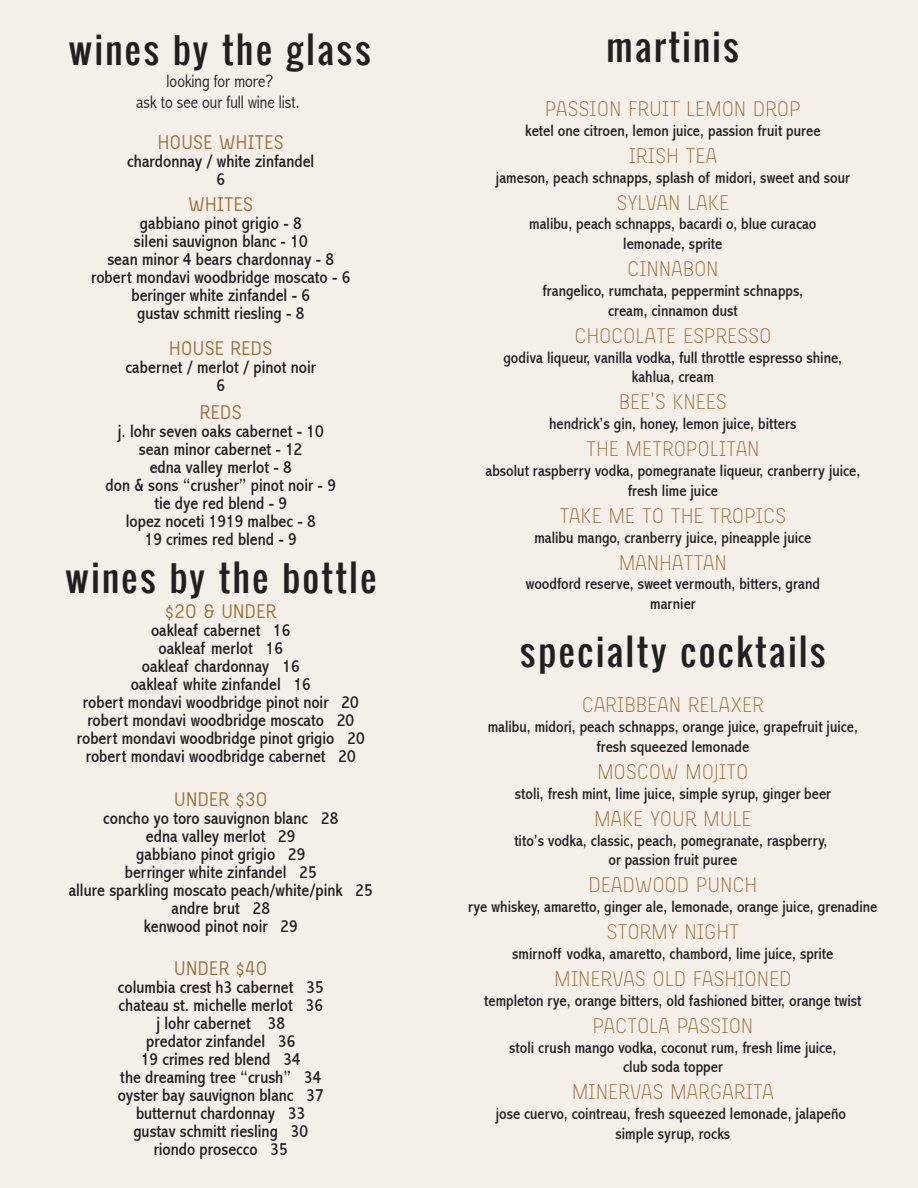
<style>
.page{position:relative;width:918px;height:1188px;background:#f4efe9}
.page>*{position:absolute;margin:0;border:0;box-sizing:border-box;transform-origin:0 0}
.t1{font:36px "Oswald";letter-spacing:.05em;color:#231f20}
.t2{font:300 22.5px "Beauchef";letter-spacing:.05em;color:#9a703a}
.t3{font:21px "Beauchef";letter-spacing:.05em;color:#9a703a}
.t4{font:condensed 18px/18px "Abadi";color:#231f20;text-align:center}
.t5{font:300 condensed 18px/21.6px "Abadi";color:#231f20;text-align:center}
.t6{font:condensed 16.5px/19.8px "Abadi";color:#231f20;text-align:center}
</style>
<div class="page">
<h1 class="t1" style="left:68px;top:22px;width:305px">wines by the glass</h1>
<p class="t5" style="left:136px;top:70px;width:165px">looking for more?<br>ask to see our full wine list.</p>
<p class="t3" style="left:158px;top:130px;width:127px">HOUSE WHITES</p>
<p class="t4" style="left:127px;top:152px;width:189px">chardonnay / white zinfandel<br>6</p>
<p class="t3" style="left:189px;top:192px;width:65px">WHITES</p>
<p class="t4" style="left:91px;top:214px;width:261px">gabbiano pinot grigio - 8<br>sileni sauvignon blanc - 10<br>sean minor 4 bears chardonnay - 8 robert mondavi woodbridge moscato - 6 beringer white zinfandel - 6<br>gustav schmitt riesling - 8</p>
<p class="t3" style="left:170px;top:336px;width:104px">HOUSE REDS</p>
<p class="t4" style="left:126px;top:359px;width:192px">cabernet / merlot / pinot noir<br>6</p>
<p class="t3" style="left:200px;top:400px;width:43px">REDS</p>
<p class="t4" style="left:106px;top:423px;width:232px">j. lohr seven oaks cabernet - 10 sean minor cabernet - 12<br>edna valley merlot - 8<br>don &amp; sons “crusher” pinot noir - 9 tie dye red blend - 9<br>lopez noceti 1919 malbec - 8<br>19 crimes red blend - 9</p>
<h1 class="t1" style="left:65px;top:550px;width:314px">wines by the bottle</h1>
<p class="t3" style="left:165px;top:599px;width:112px">$20 &amp; UNDER</p>
<p class="t4" style="left:77px;top:622px;width:289px">oakleaf cabernet 16<br>oakleaf merlot 16<br>oakleaf chardonnay 16<br>oakleaf white zinfandel 16<br>robert mondavi woodbridge pinot noir 20 robert mondavi woodbridge moscato 20 robert mondavi woodbridge pinot grigio 20 robert mondavi woodbridge cabernet 20</p>
<p class="t3" style="left:174px;top:786px;width:94px">UNDER $30</p>
<p class="t4" style="left:69px;top:809px;width:306px">concho yo toro sauvignon blanc 28<br>edna valley merlot 29<br>gabbiano pinot grigio 29<br>berringer white zinfandel 25<br>allure sparkling moscato peach/white/pink 25 andre brut 28<br>kenwood pinot noir 29</p>
<p class="t3" style="left:175px;top:956px;width:94px">UNDER $40</p>
<p class="t4" style="left:118px;top:978px;width:207px">columbia crest h3 cabernet 35 chateau st. michelle merlot 36 j lohr cabernet 38<br>predator zinfandel 36<br>19 crimes red blend 34<br>the dreaming tree “crush” 34 oyster bay sauvignon blanc 37 butternut chardonnay 33 gustav schmitt riesling 30 riondo prosecco 35</p>
<h1 class="t1" style="left:606px;top:19px;width:135px">martinis</h1>
<h2 class="t2" style="left:546px;top:96px;width:256px">PASSION FRUIT LEMON DROP</h2>
<p class="t6" style="left:525px;top:121px;width:297px">ketel one citroen, lemon juice, passion fruit puree</p>
<h2 class="t2" style="left:629px;top:142px;width:89px">IRISH TEA</h2>
<p class="t6" style="left:496px;top:168px;width:355px">jameson, peach schnapps, splash of midori, sweet and sour</p>
<h2 class="t2" style="left:617px;top:189px;width:113px">SYLVAN LAKE</h2>
<p class="t6" style="left:529px;top:214px;width:289px">malibu, peach schnapps, bacardi o, blue curacao lemonade, sprite</p>
<h2 class="t2" style="left:628px;top:256px;width:92px">CINNABON</h2>
<p class="t6" style="left:543px;top:281px;width:262px">frangelico, rumchata, peppermint schnapps, cream, cinnamon dust</p>
<h2 class="t2" style="left:575px;top:322px;width:197px">CHOCOLATE ESPRESSO</h2>
<p class="t6" style="left:504px;top:348px;width:340px">godiva liqueur, vanilla vodka, full throttle espresso shine, kahlua, cream</p>
<h2 class="t2" style="left:620px;top:389px;width:108px">BEE’S KNEES</h2>
<p class="t6" style="left:549px;top:414px;width:249px">hendrick’s gin, honey, lemon juice, bitters</p>
<h2 class="t2" style="left:587px;top:436px;width:174px">THE METROPOLITAN</h2>
<p class="t6" style="left:485px;top:461px;width:377px">absolut raspberry vodka, pomegranate liqueur, cranberry juice, fresh lime juice</p>
<h2 class="t2" style="left:560px;top:502px;width:227px">TAKE ME TO THE TROPICS</h2>
<p class="t6" style="left:534px;top:528px;width:279px">malibu mango, cranberry juice, pineapple juice</p>
<h2 class="t2" style="left:619px;top:549px;width:108px">MANHATTAN</h2>
<p class="t6" style="left:526px;top:574px;width:296px">woodford reserve, sweet vermouth, bitters, grand marnier</p>
<h1 class="t1" style="left:520px;top:625px;width:308px">specialty cocktails</h1>
<h2 class="t2" style="left:582px;top:692px;width:183px">CARIBBEAN RELAXER</h2>
<p class="t6" style="left:488px;top:717px;width:372px">malibu, midori, peach schnapps, orange juice, grapefruit juice, fresh squeezed lemonade</p>
<h2 class="t2" style="left:598px;top:759px;width:152px">MOSCOW MOJITO</h2>
<p class="t6" style="left:515px;top:784px;width:318px">stoli, fresh mint, lime juice, simple syrup, ginger beer</p>
<h2 class="t2" style="left:595px;top:805px;width:158px">MAKE YOUR MULE</h2>
<p class="t6" style="left:514px;top:831px;width:315px">tito’s vodka, classic, peach, pomegranate, raspberry, or passion fruit puree</p>
<h2 class="t2" style="left:589px;top:872px;width:169px">DEADWOOD PUNCH</h2>
<p class="t6" style="left:468px;top:897px;width:411px">rye whiskey, amaretto, ginger ale, lemonade, orange juice, grenadine</p>
<h2 class="t2" style="left:607px;top:919px;width:133px">STORMY NIGHT</h2>
<p class="t6" style="left:512px;top:944px;width:323px">smirnoff vodka, amaretto, chambord, lime juice, sprite</p>
<h2 class="t2" style="left:555px;top:966px;width:238px">MINERVAS OLD FASHIONED</h2>
<p class="t6" style="left:484px;top:991px;width:379px">templeton rye, orange bitters, old fashioned bitter, orange twist</p>
<h2 class="t2" style="left:593px;top:1012px;width:161px">PACTOLA PASSION</h2>
<p class="t6" style="left:509px;top:1038px;width:329px">stoli crush mango vodka, coconut rum, fresh lime juice, club soda topper</p>
<h2 class="t2" style="left:572px;top:1079px;width:202px">MINERVAS MARGARITA</h2>
<p class="t6" style="left:496px;top:1104px;width:352px">jose cuervo, cointreau, fresh squeezed lemonade, jalapeño simple syrup, rocks</p>
</div>
